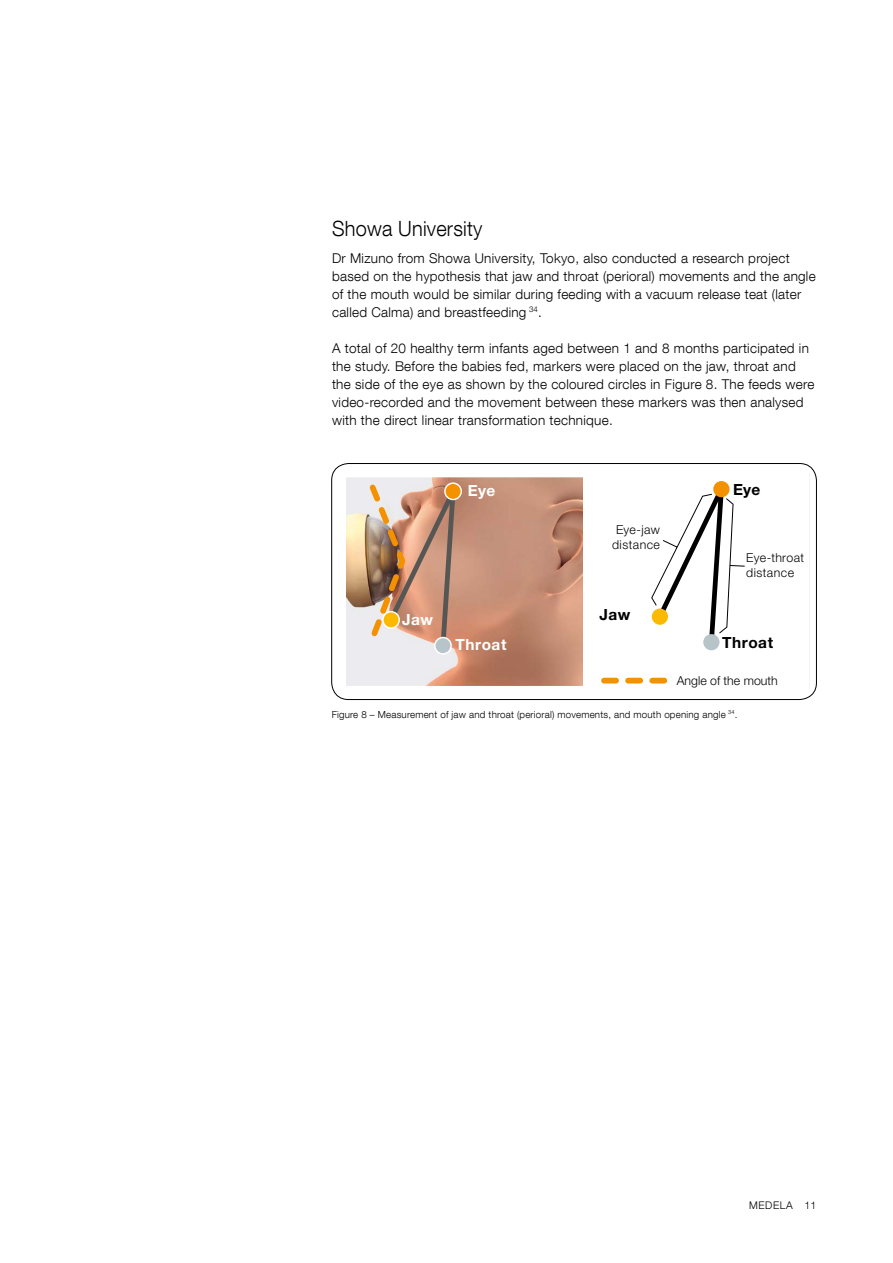
<style>
.page{position:relative;width:893px;height:1263px;background:#fff}
.page>*{position:absolute;margin:0;border:0;box-sizing:border-box;transform-origin:0 0}
.t1{font:300 21px "Helvetica Neue LT Com";letter-spacing:.01em;color:#000;scale:.95 1}
.t2{font:700 15.45px "Helvetica Neue LT Com";letter-spacing:.035em;color:#fff}
.t3{font:700 15.45px "Helvetica Neue LT Com";letter-spacing:.035em;color:#000}
.t4{font:300 13.5px/18px "Helvetica Neue LT Com";letter-spacing:.02em;color:#000}
.t5{font:300 12.3px/14.9px "Helvetica Neue LT Com";letter-spacing:.025em;color:#000}
.t6{font:300 12.3px "Helvetica Neue LT Com";color:#000}
.t7{font:300 10.5px "Helvetica Neue LT Com";letter-spacing:.06em;color:#000}
.t8{font:300 9.75px "Helvetica Neue LT Com";letter-spacing:.02em;color:#000}
</style>
<div class="page">
<div style="left:331px;top:463px;width:486px;height:237px;border:1px solid #000;border-radius:17px"></div>
<svg style="left:346px;top:477px;width:372px;height:209px"></svg>
<img style="left:347px;top:478px;width:235px;height:208px">
<svg style="left:435px;top:637px;width:16px;height:17px"></svg>
<div style="left:434px;top:637px;width:18px;height:18px;border:1px solid #fff;border-radius:50%"></div>
<div style="left:444px;top:482px;width:18px;height:18px;border:1px solid #fff;border-radius:50%"></div>
<img style="left:363px;top:477px;width:96px;height:174px">
<div style="left:703px;top:634px;width:16px;height:16px;background:#b7c5cb;border-radius:50%"></div>
<svg style="left:651px;top:477px;width:94px;height:170px"></svg>
<svg style="left:600px;top:678px;width:64px;height:5px"></svg>
<h1 class="t1" style="left:332px;top:216px;width:160px">Showa University</h1>
<p class="t4" style="left:332px;top:249px;width:485px">Dr Mizuno from Showa University, Tokyo, also conducted a research project based on the hypothesis that jaw and throat (perioral) movements and the angle of the mouth would be similar during feeding with a vacuum release teat (later called Calma) and breastfeeding <sup>34</sup>.</p>
<p class="t4" style="left:332px;top:339px;width:484px">A total of 20 healthy term infants aged between 1 and 8 months participated in the study. Before the babies fed, markers were placed on the jaw, throat and the side of the eye as shown by the coloured circles in Figure 8. The feeds were video-recorded and the movement between these markers was then analysed with the direct linear transformation technique.</p>
<p class="t2" style="left:468px;top:481px;width:29px">Eye</p>
<p class="t2" style="left:402px;top:610px;width:32px">Jaw</p>
<p class="t2" style="left:455px;top:635px;width:52px">Throat</p>
<p class="t5" style="left:612px;top:522px;width:49px;text-align:center">Eye-jaw distance</p>
<p class="t3" style="left:600px;top:604px;width:32px">Jaw</p>
<p class="t3" style="left:733px;top:480px;width:29px">Eye</p>
<p class="t5" style="left:746px;top:550px;width:59px">Eye-throat distance</p>
<p class="t3" style="left:722px;top:633px;width:52px">Throat</p>
<p class="t6" style="left:677px;top:673px;width:102px">Angle of the mouth</p>
<p class="t8" style="left:332px;top:708px;width:407px">Figure 8 – Measurement of jaw and throat (perioral) movements, and mouth opening angle <sup>34</sup>.</p>
<p class="t7" style="left:749px;top:1199px;width:69px">MEDELA 11</p>
</div>
